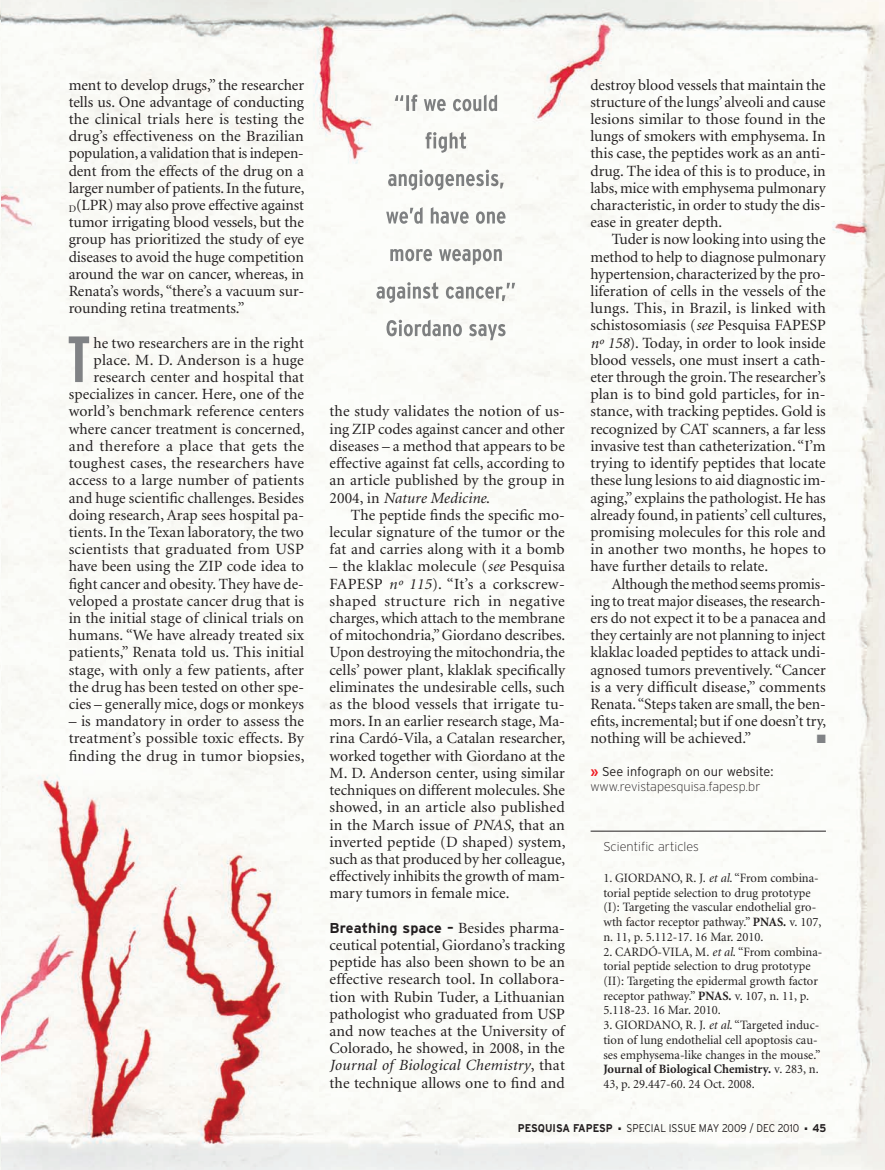
<style>
.page{position:relative;width:885px;height:1170px;background:#fff}
.page>*{position:absolute;margin:0;border:0;box-sizing:border-box;transform-origin:0 0}
.t1{font:700 extra-condensed 65.1px "Interstate";color:#808285;scale:1.04 1}
.t2{font:15.6px/17.2px "Minion";color:#231f20;text-align:justify}
.t3{font:italic 15.6px "Minion";letter-spacing:.005em;color:#231f20}
.t4{font:700 14.25px "Interstate";letter-spacing:.005em;color:#231f20}
.t5{font:12.75px/14.7px "Minion";color:#231f20}
.t6{font:200 12.75px/14.7px "Interstate";color:#231f20}
.t7{font:12px "Zapf Dingbats";color:#808285}
.t8{font:300 11.25px "Interstate";color:#231f20;scale:.9 1}
.t9{font:700 11.25px "Interstate";color:#231f20;scale:.9 1}
.s1{font-style:italic}
.s2{font-weight:700;color:#ee1d23}
.s3{font-weight:300}
.s4{font-style:normal}
.s5{font-family:"Minion";font-weight:400;font-size:15.6px}
.s6{font-weight:700}
</style>
<div class="page">
<img style="left:0;top:0;width:885px;height:1169px">
<hr style="left:590px;top:830px;width:236px;height:1px;background:#231f20">
<img style="left:395px;top:94px;width:103px;height:17px">
<img style="left:425px;top:132px;width:42px;height:21px">
<img style="left:388px;top:170px;width:116px;height:20px">
<img style="left:386px;top:207px;width:120px;height:17px">
<img style="left:390px;top:249px;width:113px;height:16px">
<img style="left:376px;top:282px;width:140px;height:21px">
<img style="left:386px;top:319px;width:126px;height:21px">
<p class="t2" style="left:69px;top:76px;width:237px">ment to develop drugs,” the researcher tells us. One advantage of conducting the clinical trials here is testing the drug’s effectiveness on the Brazilian population, a validation that is indepen&shy;dent from the effects of the drug on a larger number of patients. In the future, <sub>D</sub>(LPR) may also prove effective against tumor irrigating blood vessels, but the group has prioritized the study of eye diseases to avoid the huge competition around the war on cancer, whereas, in Renata’s words, “there’s a vacuum sur&shy;rounding retina treatments.”</p>
<p class="t1" style="left:68px;top:323px;width:23px">T</p>
<p class="t2" style="left:69px;top:334px;width:237px;text-align:right">he two researchers are in the right place. M. D. Anderson is a huge research center and hospital that specializes in cancer. Here, one of the world’s benchmark reference centers where cancer treatment is concerned, and therefore a place that gets the toughest cases, the researchers have access to a large number of patients and huge scientific challenges. Besides doing research, Arap sees hospital pa&shy;tients. In the Texan laboratory, the two scientists that graduated from USP have been using the ZIP code idea to fight cancer and obesity. They have de&shy;veloped a prostate cancer drug that is in the initial stage of clinical trials on humans. “We have already treated six patients,” Renata told us. This initial stage, with only a few patients, after the drug has been tested on other spe&shy;cies – generally mice, dogs or monkeys</p>
<p class="t2" style="left:69px;top:713px;width:237px">– is mandatory in order to assess the treatment’s possible toxic effects. By finding the drug in tumor biopsies,</p>
<p class="t2" style="left:590px;top:76px;width:237px">destroy blood vessels that maintain the</p>
<p class="t2" style="left:590px;top:94px;width:237px">structure of the lungs’ alveoli and cause</p>
<p class="t2" style="left:590px;top:111px;width:237px">lesions similar to those found in the</p>
<p class="t2" style="left:590px;top:128px;width:237px">lungs of smokers with emphysema. In</p>
<p class="t2" style="left:590px;top:145px;width:237px">this case, the peptides work as an anti-</p>
<p class="t2" style="left:590px;top:162px;width:237px">drug. The idea of this is to produce, in</p>
<p class="t2" style="left:590px;top:180px;width:237px">labs, mice with emphysema pulmonary</p>
<p class="t2" style="left:590px;top:197px;width:237px">characteristic, in order to study the dis-</p>
<p class="t2" style="left:590px;top:214px;width:133px">ease in greater depth.</p>
<p class="t2" style="left:612px;top:231px;width:215px">Tuder is now looking into using the</p>
<p class="t2" style="left:590px;top:248px;width:237px">method to help to diagnose pulmonary</p>
<p class="t2" style="left:590px;top:266px;width:237px">hypertension, characterized by the pro-</p>
<p class="t2" style="left:590px;top:283px;width:237px">liferation of cells in the vessels of the</p>
<p class="t2" style="left:590px;top:300px;width:237px">lungs. This, in Brazil, is linked with</p>
<p class="t2" style="left:590px;top:317px;width:237px">schistosomiasis (<span class="s1">see</span> Pesquisa FAPESP</p>
<p class="t2" style="left:590px;top:334px;width:237px"><span class="s1">nº 158</span>). Today, in order to look inside</p>
<p class="t2" style="left:590px;top:352px;width:237px">blood vessels, one must insert a cath-</p>
<p class="t2" style="left:590px;top:369px;width:237px">eter through the groin. The researcher’s</p>
<p class="t2" style="left:590px;top:386px;width:237px">plan is to bind gold particles, for in-</p>
<p class="t2" style="left:590px;top:403px;width:237px">stance, with tracking peptides. Gold is</p>
<p class="t2" style="left:590px;top:420px;width:237px">recognized by CAT scanners, a far less</p>
<p class="t2" style="left:590px;top:438px;width:237px">invasive test than catheterization. “I’m</p>
<p class="t2" style="left:590px;top:455px;width:237px">trying to identify peptides that locate</p>
<p class="t2" style="left:590px;top:472px;width:237px">these lung lesions to aid diagnostic im-</p>
<p class="t2" style="left:590px;top:489px;width:237px">aging,” explains the pathologist. He has</p>
<p class="t2" style="left:590px;top:506px;width:237px">already found, in patients’ cell cultures,</p>
<p class="t2" style="left:590px;top:524px;width:237px">promising molecules for this role and</p>
<p class="t2" style="left:590px;top:541px;width:237px">in another two months, he hopes to</p>
<p class="t2" style="left:590px;top:558px;width:179px">have further details to relate.</p>
<p class="t2" style="left:612px;top:575px;width:215px">Although the method seems promis-</p>
<p class="t2" style="left:590px;top:592px;width:237px">ing to treat major diseases, the research-</p>
<p class="t2" style="left:590px;top:610px;width:237px">ers do not expect it to be a panacea and</p>
<p class="t2" style="left:590px;top:627px;width:237px">they certainly are not planning to inject</p>
<p class="t2" style="left:590px;top:644px;width:237px">klaklac loaded peptides to attack undi-</p>
<p class="t2" style="left:590px;top:661px;width:237px">agnosed tumors preventively. “Cancer</p>
<p class="t2" style="left:590px;top:678px;width:237px">is a very difficult disease,” comments</p>
<p class="t2" style="left:590px;top:696px;width:237px">Renata. “Steps taken are small, the ben-</p>
<p class="t2" style="left:590px;top:713px;width:237px">efits, incremental; but if one doesn’t try,</p>
<p class="t2" style="left:590px;top:730px;width:162px">nothing will be achieved.”</p>
<p class="t7" style="left:816px;top:733px;width:11px">■</p>
<p class="t6" style="left:590px;top:764px;width:184px"><span class="s2">»</span> <span class="s3">See infograph on our website: </span>www.revistapesquisa.fapesp.br</p>
<p class="t2" style="left:329px;top:403px;width:237px">the study validates the notion of us-</p>
<p class="t2" style="left:329px;top:420px;width:237px">ing ZIP codes against cancer and other</p>
<p class="t2" style="left:329px;top:438px;width:237px">diseases – a method that appears to be</p>
<p class="t2" style="left:329px;top:455px;width:237px">effective against fat cells, according to</p>
<p class="t2" style="left:329px;top:472px;width:237px">an article published by the group in</p>
<p class="t3" style="left:329px;top:490px;width:162px"><span class="s4">2004, in</span> Nature Medicine<span class="s4">.</span></p>
<p class="t2" style="left:351px;top:506px;width:215px">The peptide finds the specific mo-</p>
<p class="t2" style="left:329px;top:524px;width:237px">lecular signature of the tumor or the</p>
<p class="t2" style="left:329px;top:541px;width:237px">fat and carries along with it a bomb</p>
<p class="t2" style="left:329px;top:558px;width:237px">– the klaklac molecule (<span class="s1">see</span> Pesquisa FAPESP <span class="s1">nº 115</span>). “It’s a corkscrew&shy;shaped structure rich in negative charges, which attach to the membrane of mitochondria,” Giordano describes.<br>Upon destroying the mitochondria, the cells’ power plant, klaklak specifically eliminates the undesirable cells, such as the blood vessels that irrigate tu&shy;mors. In an earlier research stage, Ma&shy;rina Cardó-Vila, a Catalan researcher, worked together with Giordano at the M. D. Anderson center, using similar techniques on different molecules. She showed, in an article also published in the March issue of <span class="s1">PNAS</span>, that an inverted peptide (D shaped) system, such as that produced by her colleague, effectively inhibits the growth of mam&shy;mary tumors in female mice.</p>
<p class="t4" style="left:329px;top:919px;width:237px">Breathing space – <span class="s5">Besides pharma-</span></p>
<p class="t2" style="left:329px;top:936px;width:237px">ceutical potential, Giordano’s tracking peptide has also been shown to be an effective research tool. In collabora&shy;tion with Rubin Tuder, a Lithuanian pathologist who graduated from USP and now teaches at the University of Colorado, he showed, in 2008, in the <span class="s1">Journal of Biological Chemistry</span>, that the technique allows one to find and</p>
<p class="t6" style="left:603px;top:839px;width:97px">Scientific articles</p>
<p class="t5" style="left:603px;top:871px;width:219px">1. GIORDANO, R. J. <span class="s1">et al</span>. “From combina&shy;torial peptide selection to drug prototype (I): Targeting the vascular endothelial gro&shy;wth factor receptor pathway.” <span class="s6">PNAS.</span> v. 107, n. 11, p. 5.112-17. 16 Mar. 2010.</p>
<p class="t5" style="left:603px;top:944px;width:220px">2. CARDÓ-VILA, M. <span class="s1">et al</span>. “From combina&shy;torial peptide selection to drug prototype (II): Targeting the epidermal growth factor receptor pathway.” <span class="s6">PNAS.</span> v. 107, n. 11, p.<br>5.118-23. 16 Mar. 2010.</p>
<p class="t5" style="left:603px;top:1018px;width:219px">3. GIORDANO, R. J. <span class="s1">et al</span>. “Targeted induc&shy;tion of lung endothelial cell apoptosis cau&shy;ses emphysema-like changes in the mouse.” <span class="s6">Journal of Biological Chemistry.</span> v. 283, n.<br>43, p. 29.447-60. 24 Oct. 2008.</p>
<p class="t9" style="left:518px;top:1121px;width:107px">PESQUISA FAPESP</p>
<p class="t8" style="left:618px;top:1121px;width:202px">■ Special iSSue may 2009 / dec 2010</p>
<p class="t9" style="left:804px;top:1121px;width:25px">■ 45</p>
</div>
